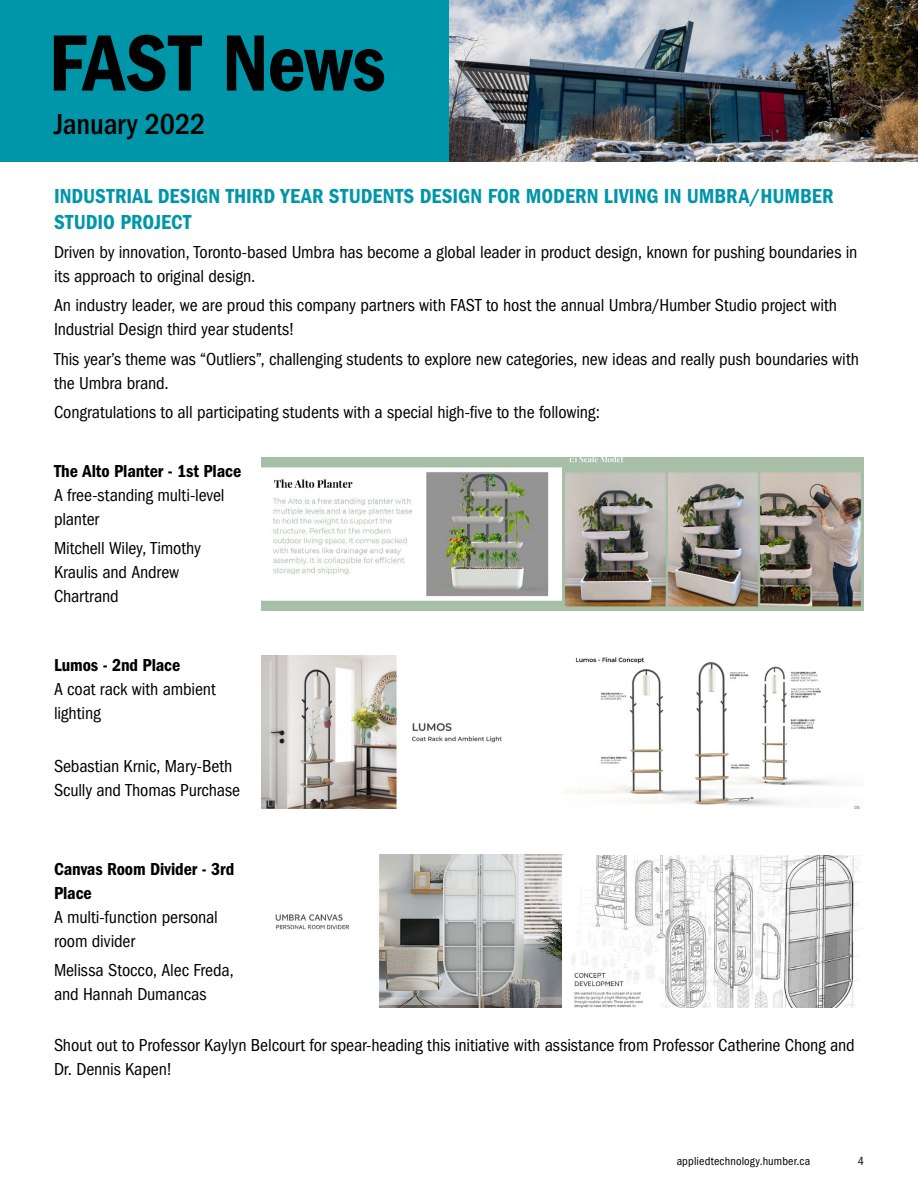
<style>
.page{position:relative;width:918px;height:1188px;background:#fff}
.page>*{position:absolute;margin:0;border:0;box-sizing:border-box;transform-origin:0 0}
.t1{font:82.5px "ITC Franklin Gothic Std Dm Cd";letter-spacing:-.005em;color:#000}
.t2{font:500 condensed 30px "ITC Franklin Gothic Std";letter-spacing:-.005em;color:#000}
.h2_content_header{font:21px/25.2px "ITC Franklin Gothic Std Dm Cd";color:#0096a9}
.p_body{font:condensed 18px/24px "ITC Franklin Gothic Std";letter-spacing:-.005em;color:#000}
.h1_title{font:condensed 12px "ITC Franklin Gothic Std";letter-spacing:.01em;color:#000}
.s1{font-family:"ITC Franklin Gothic Std Dm Cd";font-stretch:normal}
</style>
<div class="page">
<img style="left:449px;top:0;width:469px;height:162px">
<div style="left:0;top:0;width:449px;height:162px;background:#0096a9"></div>
<img style="left:262px;top:458px;width:602px;height:152px">
<img style="left:262px;top:655px;width:598px;height:153px">
<img style="left:275px;top:855px;width:587px;height:153px">
<h1 class="t1" style="left:49px;top:16px;width:339px">FAST News</h1>
<h2 class="t2" style="left:54px;top:107px;width:153px">January 2022</h2>
<p class="h2_content_header" style="left:54px;top:184px;width:781px">INDUSTRIAL DESIGN THIRD YEAR STUDENTS DESIGN FOR MODERN LIVING IN UMBRA/HUMBER<br>STUDIO PROJECT</p>
<p class="p_body" style="left:54px;top:240px;width:805px">Driven by innovation, Toronto-based Umbra has become a global leader in product design, known for pushing boundaries in its approach to original design.</p>
<p class="p_body" style="left:54px;top:294px;width:785px">An industry leader, we are proud this company partners with FAST to host the annual Umbra/Humber Studio project with<br>Industrial Design third year students!</p>
<p class="p_body" style="left:54px;top:347px;width:807px">This year’s theme was “Outliers”, challenging students to explore new categories, new ideas and really push boundaries with the Umbra brand.</p>
<p class="p_body" style="left:54px;top:400px;width:547px">Congratulations to all participating students with a special high-five to the following:</p>
<p class="p_body" style="left:54px;top:459px;width:189px"><span class="s1">The Alto Planter - 1st Place<br></span>A free-standing multi-level planter</p>
<p class="p_body" style="left:54px;top:537px;width:148px">Mitchell Wiley, Timothy<br>Kraulis and Andrew<br>Chartrand</p>
<p class="p_body" style="left:54px;top:653px;width:163px"><span class="s1">Lumos - 2nd Place<br></span>A coat rack with ambient lighting</p>
<p class="p_body" style="left:54px;top:755px;width:188px">Sebastian Krnic, Mary-Beth<br>Scully and Thomas Purchase</p>
<p class="p_body" style="left:54px;top:857px;width:182px"><span class="s1">Canvas Room Divider - 3rd<br>Place<br></span>A multi-function personal room divider</p>
<p class="p_body" style="left:54px;top:959px;width:181px">Melissa Stocco, Alec Freda, and Hannah Dumancas</p>
<p class="p_body" style="left:54px;top:1033px;width:802px">Shout out to Professor Kaylyn Belcourt for spear-heading this initiative with assistance from Professor Catherine Chong and<br>Dr. Dennis Kapen!</p>
<p class="h1_title" style="left:677px;top:1154px;width:135px">appliedtechnology.humber.ca</p>
<p class="h1_title" style="left:858px;top:1154px;width:8px">4</p>
</div>
